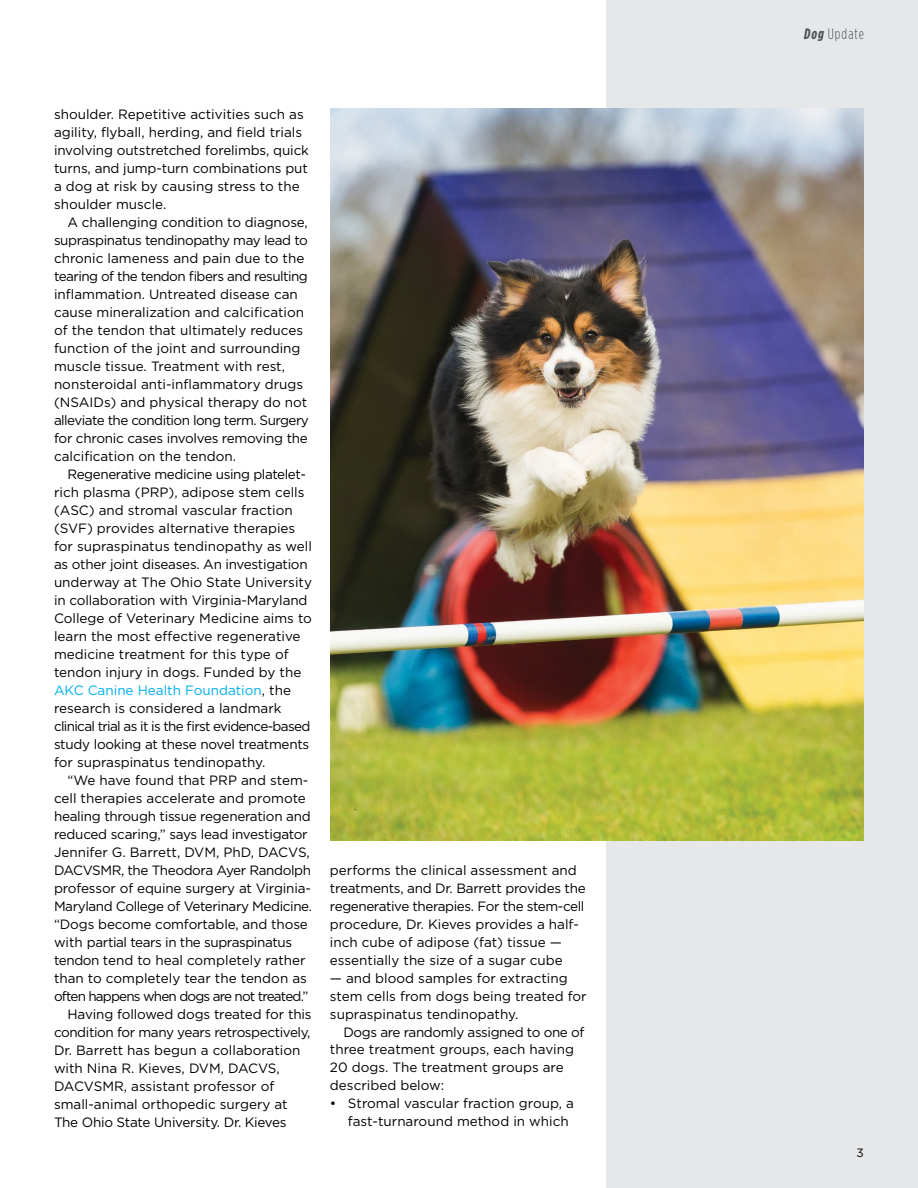
<style>
.page{position:relative;width:918px;height:1188px;background:#fff}
.page>*{position:absolute;margin:0;border:0;box-sizing:border-box;transform-origin:0 0}
.t1{font:300 15px "Gotham Condensed";letter-spacing:.07em;color:#4c4f54}
.t2{font:13.5px/18px "Gotham";letter-spacing:-.005em;color:#000}
.t3{font:13.5px "Gotham";letter-spacing:-.03em;color:#000}
.t4{font:13.5px "Gotham";letter-spacing:-.06em;color:#000}
.t5{font:12px "Gotham";color:#000}
.s1{color:#00aeef}
.s2{font-weight:700;font-style:italic}
</style>
<div class="page">
<div style="left:606px;top:0;width:312px;height:1188px;background:#e6e7e8"></div>
<img style="left:330px;top:108px;width:534px;height:732px">
<p class="t2" style="left:54px;top:105px;width:256px">shoulder. Repetitive activities such as agility, flyball, herding, and field trials involving outstretched forelimbs, quick turns, and jump-turn combinations put a dog at risk by causing stress to the shoulder muscle.</p>
<p class="t2" style="left:54px;top:213px;width:256px;text-indent:14px">A challenging condition to diagnose, supraspinatus tendinopathy may lead to chronic lameness and pain due to the tearing of the tendon fibers and resulting inflammation. Untreated disease can cause mineralization and calcification of the tendon that ultimately reduces function of the joint and surrounding muscle tissue. Treatment with rest, nonsteroidal anti-inflammatory drugs (NSAIDs) and physical therapy do not alleviate the condition long term. Surgery for chronic cases involves removing the calcification on the tendon.</p>
<p class="t2" style="left:54px;top:465px;width:260px;text-indent:14px">Regenerative medicine using platelet&shy;rich plasma (PRP), adipose stem cells (ASC) and stromal vascular fraction (SVF) provides alternative therapies for supraspinatus tendinopathy as well as other joint diseases. An investigation underway at The Ohio State University in collaboration with Virginia-Maryland College of Veterinary Medicine aims to learn the most effective regenerative medicine treatment for this type of tendon injury in dogs. Funded by the <span class="s1">AKC Canine Health Foundation</span>, the research is considered a landmark clinical trial as it is the first evidence-based study looking at these novel treatments for supraspinatus tendinopathy.</p>
<p class="t2" style="left:68px;top:771px;width:242px">“We have found that PRP and stem-</p>
<p class="t2" style="left:54px;top:789px;width:253px">cell therapies accelerate and promote</p>
<p class="t2" style="left:54px;top:807px;width:258px">healing through tissue regeneration and</p>
<p class="t2" style="left:54px;top:825px;width:255px">reduced scaring,” says lead investigator</p>
<p class="t2" style="left:54px;top:843px;width:257px">Jennifer G. Barrett, DVM, PhD, DACVS,</p>
<p class="t3" style="left:54px;top:861px;width:259px">DACVSMR, the Theodora Ayer Randolph</p>
<p class="t2" style="left:54px;top:879px;width:259px">professor of equine surgery at Virginia-</p>
<p class="t3" style="left:54px;top:897px;width:260px">Maryland College of Veterinary Medicine.</p>
<p class="t2" style="left:54px;top:915px;width:255px">“Dogs become comfortable, and those</p>
<p class="t3" style="left:54px;top:933px;width:240px">with partial tears in the supraspinatus</p>
<p class="t2" style="left:54px;top:951px;width:253px">tendon tend to heal completely rather</p>
<p class="t2" style="left:54px;top:969px;width:254px">than to completely tear the tendon as</p>
<p class="t4" style="left:54px;top:987px;width:256px">often happens when dogs are not treated.”</p>
<p class="t2" style="left:68px;top:1005px;width:246px">Having followed dogs treated for this</p>
<p class="t3" style="left:54px;top:1023px;width:258px">condition for many years retrospectively,</p>
<p class="t2" style="left:54px;top:1041px;width:248px">Dr. Barrett has begun a collaboration</p>
<p class="t2" style="left:54px;top:1058px;width:227px">with Nina R. Kieves, DVM, DACVS,</p>
<p class="t2" style="left:54px;top:1076px;width:222px">DACVSMR, assistant professor of</p>
<p class="t2" style="left:54px;top:1094px;width:235px">small-animal orthopedic surgery at</p>
<p class="t2" style="left:54px;top:1112px;width:234px">The Ohio State University. Dr. Kieves</p>
<p class="t2" style="left:330px;top:860px;width:257px">performs the clinical assessment and treatments, and Dr. Barrett provides the regenerative therapies. For the stem-cell procedure, Dr. Kieves provides a half&shy;inch cube of adipose (fat) tissue — essentially the size of a sugar cube</p>
<p class="t2" style="left:330px;top:968px;width:258px">— and blood samples for extracting stem cells from dogs being treated for supraspinatus tendinopathy.</p>
<p class="t2" style="left:330px;top:1022px;width:256px;text-indent:14px">Dogs are randomly assigned to one of three treatment groups, each having<br>20 dogs. The treatment groups are described below:</p>
<p class="t2" style="left:348px;top:1094px;width:228px;text-indent:-18px">• Stromal vascular fraction group, a fast-turnaround method in which</p>
<p class="t1" style="left:803px;top:26px;width:62px"><span class="s2">Dog</span> Update</p>
<p class="t5" style="left:857px;top:1145px;width:9px">3</p>
</div>
